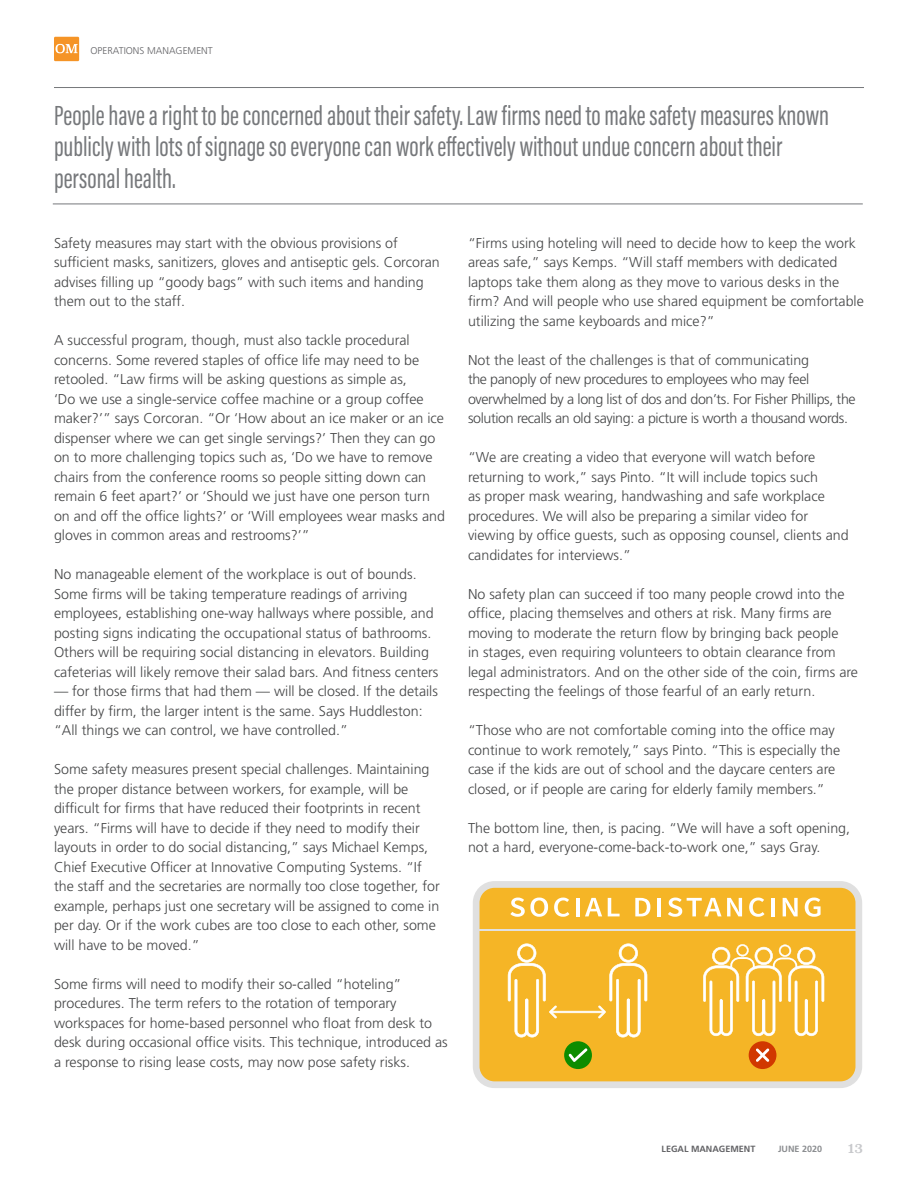
<style>
.page{position:relative;width:918px;height:1188px;background:#fff}
.page>*{position:absolute;margin:0;border:0;box-sizing:border-box;transform-origin:0 0}
.t1{font:28.5px/31.5px "Acumin Pro Extra Cond";color:#76787b}
.t2{font:300 14.25px/19.5px "Frutiger LT Std";color:#454647}
.t3{font:300 14.25px/19.5px "Frutiger LT Std";letter-spacing:-.025em;color:#454647}
.t4{font:13.5px "Superclarendon Rg";color:#c7c8cb}
.t5{font:300 9.9px "Frutiger LT Std";color:#636366}
.t6{font:700 9px "Frutiger LT Std";color:#636366}
.t7{font:700 9px "Frutiger LT Std";color:#8a8c8f}
</style>
<div class="page">
<div style="left:54px;top:37px;width:25px;height:24px;background:#f59426"></div>
<svg style="left:56px;top:44px;width:22px;height:9px"></svg>
<hr style="left:54px;top:87px;width:810px;height:1px;background:#76787b">
<hr style="left:53px;top:204px;width:810px;height:1px;background:#76787b">
<svg style="left:473px;top:881px;width:389px;height:207px;background:#f2bc43"></svg>
<hr style="left:550px;top:1011px;width:54px;height:2px;background:#fff">
<svg style="left:508px;top:943px;width:49px;height:94px;background:#f6c453"></svg>
<svg style="left:598px;top:943px;width:49px;height:94px;background:#f6c453"></svg>
<div style="left:564px;top:1041px;width:28px;height:28px;background:#0d8c00;border-radius:50%"></div>
<svg style="left:569px;top:1048px;width:19px;height:14px"></svg>
<div style="left:749px;top:1041px;width:27px;height:28px;background:#d13800;border-radius:50%"></div>
<svg style="left:756px;top:1048px;width:13px;height:14px"></svg>
<svg style="left:703px;top:944px;width:121px;height:92px;background:#f7c75b"></svg>
<svg style="left:510px;top:898px;width:38px;height:19px"></svg>
<svg style="left:554px;top:898px;width:15px;height:19px"></svg>
<hr style="left:576px;top:898px;width:3px;height:18px;background:#fff">
<svg style="left:585px;top:898px;width:17px;height:18px"></svg>
<svg style="left:608px;top:898px;width:12px;height:18px"></svg>
<svg style="left:635px;top:898px;width:15px;height:18px"></svg>
<hr style="left:658px;top:898px;width:3px;height:18px;background:#fff">
<svg style="left:668px;top:898px;width:74px;height:19px"></svg>
<svg style="left:749px;top:898px;width:16px;height:19px"></svg>
<hr style="left:771px;top:898px;width:3px;height:18px;background:#fff">
<svg style="left:783px;top:898px;width:15px;height:18px"></svg>
<svg style="left:805px;top:898px;width:16px;height:19px"></svg>
<hr style="left:478px;top:929px;width:381px;height:1px;background:#e0e0e0">
<p class="t5" style="left:90px;top:45px;width:124px">OPERATIONS MANAGEMENT</p>
<p class="t1" style="left:54px;top:99px;width:777px">People have a right to be concerned about their safety. Law firms need to make safety measures known publicly with lots of signage so everyone can work effectively without undue concern about their personal health.</p>
<p class="t2" style="left:54px;top:234px;width:387px">Safety measures may start with the obvious provisions of sufficient masks, sanitizers, gloves and antiseptic gels. Corcoran advises filling up “goody bags” with such items and handing them out to the staff.</p>
<p class="t2" style="left:54px;top:331px;width:392px">A successful program, though, must also tackle procedural concerns. Some revered staples of office life may need to be retooled. “Law firms will be asking questions as simple as,<br>‘Do we use a single-service coffee machine or a group coffee maker?’” says Corcoran. “Or ‘How about an ice maker or an ice dispenser where we can get single servings?’ Then they can go on to more challenging topics such as, ‘Do we have to remove chairs from the conference rooms so people sitting down can remain 6 feet apart?’ or ‘Should we just have one person turn on and off the office lights?’ or ‘Will employees wear masks and gloves in common areas and restrooms?’”</p>
<p class="t2" style="left:54px;top:565px;width:386px">No manageable element of the workplace is out of bounds.<br>Some firms will be taking temperature readings of arriving employees, establishing one-way hallways where possible, and posting signs indicating the occupational status of bathrooms.<br>Others will be requiring social distancing in elevators. Building cafeterias will likely remove their salad bars. And fitness centers</p>
<p class="t2" style="left:54px;top:682px;width:386px">— for those firms that had them — will be closed. If the details differ by firm, the larger intent is the same. Says Huddleston: “All things we can control, we have controlled.”</p>
<p class="t2" style="left:54px;top:760px;width:387px">Some safety measures present special challenges. Maintaining the proper distance between workers, for example, will be difficult for firms that have reduced their footprints in recent years. “Firms will have to decide if they need to modify their layouts in order to do social distancing,” says Michael Kemps, Chief Executive Officer at Innovative Computing Systems. “If the staff and the secretaries are normally too close together, for example, perhaps just one secretary will be assigned to come in per day. Or if the work cubes are too close to each other, some will have to be moved.”</p>
<p class="t2" style="left:54px;top:975px;width:395px">Some firms will need to modify their so-called “hoteling” procedures. The term refers to the rotation of temporary workspaces for home-based personnel who float from desk to desk during occasional office visits. This technique, introduced as a response to rising lease costs, may now pose safety risks.</p>
<p class="t2" style="left:468px;top:234px;width:397px">“Firms using hoteling will need to decide how to keep the work areas safe,” says Kemps. “Will staff members with dedicated laptops take them along as they move to various desks in the firm? And will people who use shared equipment be comfortable utilizing the same keyboards and mice?”</p>
<p class="t3" style="left:468px;top:351px;width:389px">Not the least of the challenges is that of communicating<br>the panoply of new procedures to employees who may feel overwhelmed by a long list of dos and don’ts. For Fisher Phillips, the solution recalls an old saying: a picture is worth a thousand words.</p>
<p class="t2" style="left:468px;top:448px;width:382px">“We are creating a video that everyone will watch before returning to work,” says Pinto. “It will include topics such<br>as proper mask wearing, handwashing and safe workplace procedures. We will also be preparing a similar video for viewing by office guests, such as opposing counsel, clients and candidates for interviews.”</p>
<p class="t2" style="left:468px;top:585px;width:392px">No safety plan can succeed if too many people crowd into the office, placing themselves and others at risk. Many firms are moving to moderate the return flow by bringing back people<br>in stages, even requiring volunteers to obtain clearance from legal administrators. And on the other side of the coin, firms are respecting the feelings of those fearful of an early return.</p>
<p class="t2" style="left:468px;top:721px;width:374px">“Those who are not comfortable coming into the office may continue to work remotely,” says Pinto. “This is especially the case if the kids are out of school and the daycare centers are closed, or if people are caring for elderly family members.”</p>
<p class="t2" style="left:468px;top:819px;width:384px">The bottom line, then, is pacing. “We will have a soft opening, not a hard, everyone-come-back-to-work one,” says Gray.</p>
<p class="t6" style="left:662px;top:1144px;width:95px">LEGAL MANAGEMENT</p>
<p class="t7" style="left:778px;top:1144px;width:46px">JUNE 2020</p>
<p class="t4" style="left:848px;top:1140px;width:17px">13</p>
</div>
